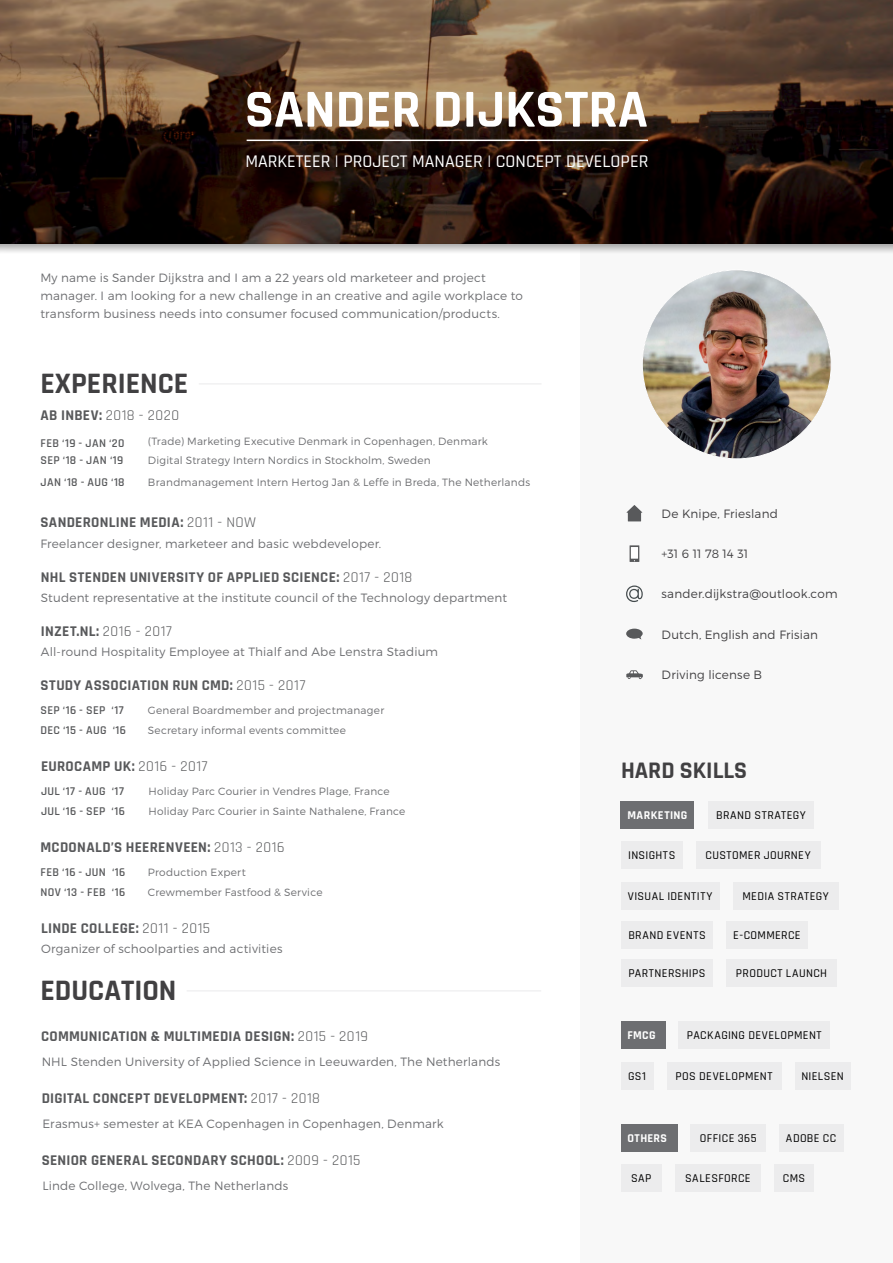
<style>
.page{position:relative;width:893px;height:1263px;background:#fff}
.page>*{position:absolute;margin:0;border:0;box-sizing:border-box;transform-origin:0 0}
.t1{font:700 54px "Rajdhani";color:#fff}
.t2{font:700 30px "Rajdhani";color:#414042}
.t3{font:700 24px "Rajdhani";color:#414042}
.t4{font:500 18px "Rajdhani";color:#fff}
.t5{font:700 15px "Rajdhani";letter-spacing:.02em;color:#58595b}
.t6{font:15px "Rajdhani";letter-spacing:.03em;color:#58595b}
.t7{font:300 12px/18px "Montserrat";letter-spacing:.015em;color:#6d6e71}
.t8{font:500 12px "Rajdhani";letter-spacing:.03em;color:#000}
.t9{font:300 12px "Montserrat";letter-spacing:.015em;color:#414042}
.t10{font:600 12px "Rajdhani";letter-spacing:.03em;color:#58595b}
.t11{font:700 12px "Rajdhani";letter-spacing:.035em;color:#fff}
.t12{font:300 10.5px "Montserrat";letter-spacing:.02em;color:#6d6e71}
.s1{font-weight:700}
.s2{font-weight:400}
</style>
<div class="page">
<div style="left:580px;top:243px;width:313px;height:1020px;background:#f8f8f8"></div>
<svg style="left:626px;top:628px;width:17px;height:12px"></svg>
<svg style="left:626px;top:670px;width:17px;height:10px"></svg>
<div style="left:0;top:0;width:893px;height:256px;background:#000;opacity:.75"></div>
<svg style="left:0;top:0;width:893px;height:243px;background:#4a3526"></svg>
<hr style="left:199px;top:383px;width:343px;height:2px;background:#f1f1f2">
<svg style="left:626px;top:505px;width:16px;height:16px"></svg>
<div style="left:630px;top:545px;width:9px;height:17px;background:#58595b"></div>
<div style="left:631px;top:547px;width:7px;height:12px;background:#fff"></div>
<svg style="left:626px;top:585px;width:17px;height:17px"></svg>
<hr style="left:187px;top:990px;width:354px;height:1px;background:#f1f1f2">
<img style="left:642px;top:270px;width:189px;height:189px;border-radius:94px">
<hr style="left:247px;top:140px;width:401px;height:1px;background:#fff">
<div style="left:621px;top:1062px;width:32px;height:27px;background:#ececed"></div>
<div style="left:667px;top:1062px;width:114px;height:27px;background:#ececed"></div>
<div style="left:678px;top:1022px;width:152px;height:27px;background:#ececed"></div>
<div style="left:621px;top:1022px;width:44px;height:27px;background:#6d6e71"></div>
<div style="left:690px;top:1124px;width:76px;height:27px;background:#ececed"></div>
<div style="left:779px;top:1124px;width:64px;height:27px;background:#ececed"></div>
<div style="left:621px;top:1165px;width:40px;height:27px;background:#ececed"></div>
<div style="left:675px;top:1165px;width:86px;height:27px;background:#ececed"></div>
<div style="left:621px;top:1124px;width:56px;height:27px;background:#6d6e71"></div>
<div style="left:774px;top:1165px;width:40px;height:27px;background:#ececed"></div>
<div style="left:621px;top:801px;width:73px;height:27px;background:#6d6e71"></div>
<div style="left:708px;top:801px;width:106px;height:27px;background:#ececed"></div>
<div style="left:621px;top:842px;width:61px;height:27px;background:#ececed"></div>
<div style="left:696px;top:842px;width:124px;height:27px;background:#ececed"></div>
<div style="left:621px;top:882px;width:98px;height:27px;background:#ececed"></div>
<div style="left:733px;top:882px;width:106px;height:27px;background:#ececed"></div>
<div style="left:621px;top:921px;width:92px;height:27px;background:#ececed"></div>
<div style="left:726px;top:921px;width:81px;height:27px;background:#ececed"></div>
<div style="left:621px;top:960px;width:92px;height:27px;background:#ececed"></div>
<div style="left:726px;top:960px;width:111px;height:27px;background:#ececed"></div>
<div style="left:795px;top:1062px;width:55px;height:27px;background:#ececed"></div>
<h1 class="t1" style="left:245px;top:76px;width:405px">SANDER DIJKSTRA</h1>
<h3 class="t4" style="left:245px;top:151px;width:404px">MARKETEER | PROJECT MANAGER | CONCEPT DEVELOPER</h3>
<p class="t7" style="left:40px;top:268px;width:484px">My name is Sander Dijkstra and I am a 22 years old marketeer and project manager. I am looking for a new challenge in an creative and agile workplace to transform business needs into consumer focused communication/products.</p>
<h2 class="t2" style="left:40px;top:365px;width:149px">EXPERIENCE</h2>
<p class="t6" style="left:40px;top:407px;width:140px"><span class="s1">AB INBEV:</span> 2018 - 2020</p>
<p class="t12" style="left:148px;top:435px;width:341px">(Trade) Marketing Executive Denmark in Copenhagen, Denmark</p>
<p class="t10" style="left:40px;top:453px;width:84px">SEP ‘18 - JAN ‘19</p>
<p class="t12" style="left:148px;top:454px;width:284px">Digital Strategy Intern Nordics in Stockholm, Sweden</p>
<p class="t10" style="left:40px;top:436px;width:86px">FEB ‘19 - JAN ‘20</p>
<p class="t10" style="left:40px;top:474px;width:86px">JAN ‘18 - AUG ‘18</p>
<p class="t12" style="left:148px;top:475px;width:384px">Brandmanagement Intern Hertog Jan &amp; Leffe in Breda, The Netherlands</p>
<p class="t5" style="left:40px;top:513px;width:217px">SANDERONLINE MEDIA: <span class="s2">2011 - NOW</span></p>
<p class="t7" style="left:40px;top:534px;width:342px">Freelancer designer, marketeer and basic webdeveloper.</p>
<p class="t5" style="left:41px;top:568px;width:373px">NHL STENDEN UNIVERSITY OF APPLIED SCIENCE: <span class="s2">2017 - 2018</span></p>
<p class="t7" style="left:41px;top:589px;width:468px">Student representative at the institute council of the Technology department</p>
<p class="t5" style="left:41px;top:622px;width:133px">INZET.NL: <span class="s2">2016 - 2017</span></p>
<p class="t7" style="left:41px;top:643px;width:399px">All-round Hospitality Employee at Thialf and Abe Lenstra Stadium</p>
<p class="t5" style="left:40px;top:676px;width:266px">STUDY ASSOCIATION RUN CMD: <span class="s2">2015 - 2017</span></p>
<p class="t12" style="left:148px;top:704px;width:238px">General Boardmember and projectmanager</p>
<p class="t10" style="left:40px;top:723px;width:87px">DEC ‘15 - AUG ‘16</p>
<p class="t12" style="left:148px;top:724px;width:199px">Secretary informal events committee</p>
<p class="t10" style="left:40px;top:703px;width:85px">SEP ‘16 - SEP ‘17</p>
<p class="t5" style="left:41px;top:757px;width:168px">EUROCAMP UK: <span class="s2">2016 - 2017</span></p>
<p class="t12" style="left:148px;top:785px;width:243px">Holiday Parc Courier in Vendres Plage, France</p>
<p class="t10" style="left:41px;top:804px;width:85px">JUL ‘16 - SEP ‘16</p>
<p class="t12" style="left:148px;top:805px;width:258px">Holiday Parc Courier in Sainte Nathalene, France</p>
<p class="t10" style="left:41px;top:784px;width:84px">JUL ‘17 - AUG ‘17</p>
<p class="t5" style="left:40px;top:838px;width:246px">MCDONALD’S HEERENVEEN: <span class="s2">2013 - 2016</span></p>
<p class="t12" style="left:148px;top:866px;width:99px">Production Expert</p>
<p class="t10" style="left:40px;top:885px;width:86px">NOV ‘13 - FEB ‘16</p>
<p class="t12" style="left:148px;top:886px;width:176px">Crewmember Fastfood &amp; Service</p>
<p class="t10" style="left:40px;top:865px;width:86px">FEB ‘16 - JUN ‘16</p>
<p class="t5" style="left:41px;top:919px;width:171px">LINDE COLLEGE: <span class="s2">2011 - 2015</span></p>
<p class="t7" style="left:41px;top:940px;width:243px">Organizer of schoolparties and activities</p>
<h2 class="t2" style="left:40px;top:972px;width:138px">EDUCATION</h2>
<p class="t5" style="left:41px;top:1027px;width:328px">COMMUNICATION &amp; MULTIMEDIA DESIGN: <span class="s2">2015 - 2019</span></p>
<p class="t7" style="left:42px;top:1052px;width:460px">NHL Stenden University of Applied Science in Leeuwarden, The Netherlands</p>
<p class="t5" style="left:42px;top:1089px;width:280px">DIGITAL CONCEPT DEVELOPMENT: <span class="s2">2017 - 2018</span></p>
<p class="t7" style="left:43px;top:1114px;width:403px">Erasmus+ semester at KEA Copenhagen in Copenhagen, Denmark</p>
<p class="t5" style="left:42px;top:1151px;width:320px">SENIOR GENERAL SECONDARY SCHOOL: <span class="s2">2009 - 2015</span></p>
<p class="t7" style="left:42px;top:1176px;width:247px">Linde College, Wolvega, The Netherlands</p>
<p class="t9" style="left:662px;top:506px;width:118px">De Knipe, Friesland</p>
<p class="t9" style="left:662px;top:546px;width:88px">+31 6 11 78 14 31</p>
<p class="t9" style="left:662px;top:586px;width:177px">sander.dijkstra@outlook.com</p>
<p class="t9" style="left:662px;top:627px;width:106px">sander-dijkstra.nl</p>
<p class="t9" style="left:662px;top:667px;width:122px">sanderonline.media</p>
<p class="t9" style="left:662px;top:627px;width:158px">Dutch, English and Frisian</p>
<p class="t9" style="left:662px;top:668px;width:102px">Driving license B</p>
<h3 class="t3" style="left:621px;top:756px;width:128px">HARD SKILLS</h3>
<p class="t11" style="left:627px;top:807px;width:62px">MARKETING</p>
<p class="t8" style="left:716px;top:808px;width:91px">BRAND STRATEGY</p>
<p class="t8" style="left:628px;top:848px;width:49px">INSIGHTS</p>
<p class="t8" style="left:705px;top:848px;width:107px">CUSTOMER JOURNEY</p>
<p class="t8" style="left:628px;top:889px;width:86px">VISUAL IDENTITY</p>
<p class="t8" style="left:742px;top:889px;width:88px">MEDIA STRATEGY</p>
<p class="t8" style="left:628px;top:928px;width:79px">BRAND EVENTS</p>
<p class="t8" style="left:733px;top:928px;width:69px">E-COMMERCE</p>
<p class="t8" style="left:628px;top:966px;width:79px">PARTNERSHIPS</p>
<p class="t8" style="left:736px;top:966px;width:93px">PRODUCT LAUNCH</p>
<p class="t11" style="left:627px;top:1028px;width:30px">FMCG</p>
<p class="t8" style="left:687px;top:1028px;width:136px">PACKAGING DEVELOPMENT</p>
<p class="t8" style="left:628px;top:1069px;width:19px">GS1</p>
<p class="t8" style="left:675px;top:1069px;width:99px">POS DEVELOPMENT</p>
<p class="t8" style="left:801px;top:1069px;width:44px">NIELSEN</p>
<p class="t11" style="left:627px;top:1130px;width:41px">OTHERS</p>
<p class="t8" style="left:700px;top:1131px;width:58px">OFFICE 365</p>
<p class="t8" style="left:786px;top:1131px;width:52px">ADOBE CC</p>
<p class="t8" style="left:631px;top:1171px;width:22px">SAP</p>
<p class="t8" style="left:685px;top:1171px;width:67px">SALESFORCE</p>
<p class="t8" style="left:783px;top:1171px;width:24px">CMS</p>
</div>
